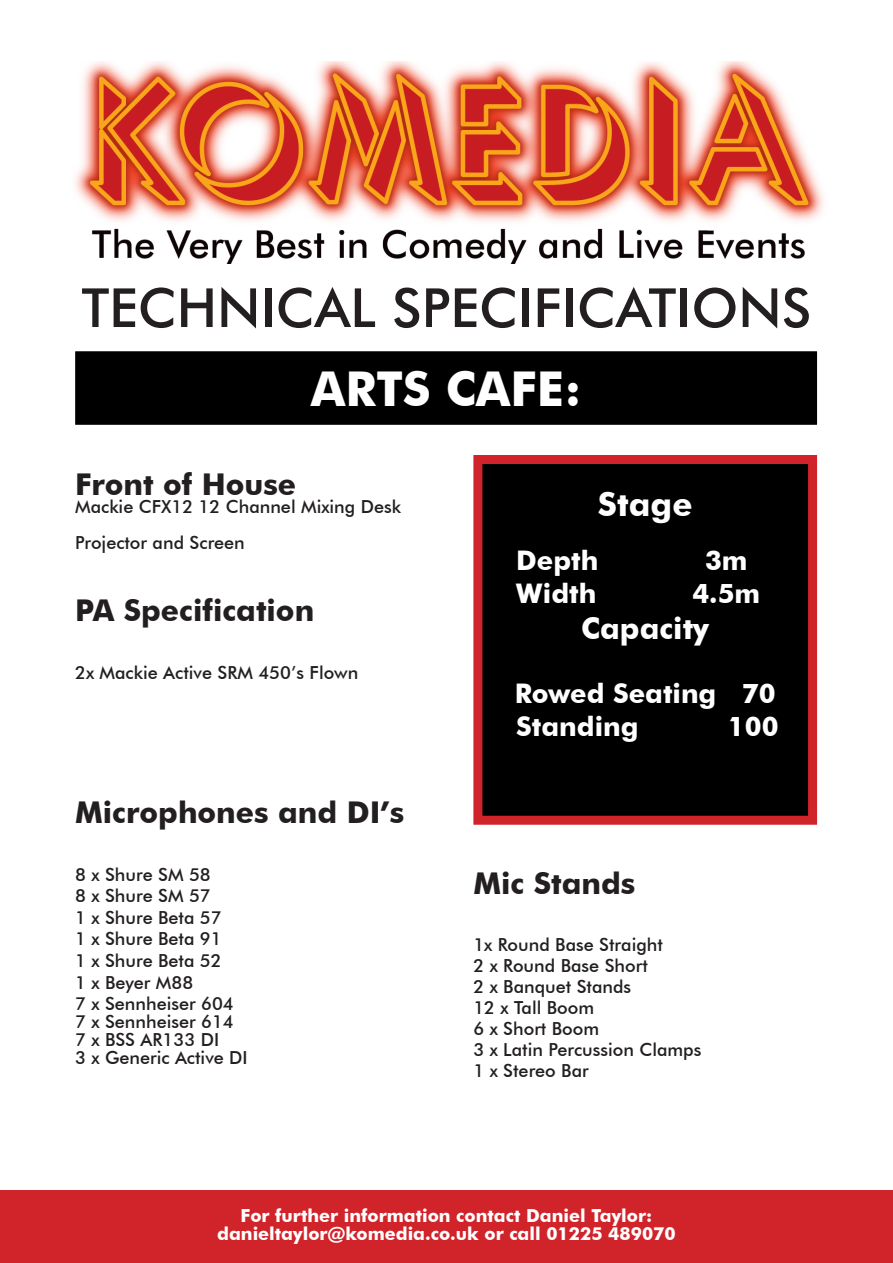
<style>
.page{position:relative;width:893px;height:1263px;background:#fff}
.page>*{position:absolute;margin:0;border:0;box-sizing:border-box;transform-origin:0 0}
.t1{font:500 54px "Futura BT";color:#231f20}
.t2{font:700 48px "Futura BT";color:#fff}
.t3{font:700 33px "Futura BT";color:#fff}
.t4{font:700 30px "Futura BT";color:#231f20}
.t5{font:700 30px "Futura BT";color:#fff}
.t6{font:700 27px "Futura BT";color:#fff}
.t7{font:500 18px "Futura BT";color:#231f20}
.t8{font:700 18px "Futura BT";color:#fff}
</style>
<div class="page">
<img style="left:75px;top:62px;width:749px;height:202px">
<div style="left:0;top:1191px;width:893px;height:72px;background:#d1232a"></div>
<div style="left:74px;top:350px;width:744px;height:76px;background:#000"></div>
<div style="left:74px;top:350px;width:745px;height:76px;border:2px solid #fff"></div>
<div style="left:478px;top:459px;width:335px;height:361px;background:#000"></div>
<div style="left:473px;top:455px;width:344px;height:370px;border:9px solid #d1232a"></div>
<p class="t1" style="left:82px;top:275px;width:731px">TECHNICAL SPECIFICATIONS</p>
<p class="t2" style="left:311px;top:359px;width:272px">ARTS CAFE:</p>
<p class="t4" style="left:75px;top:466px;width:223px">Front of House</p>
<p class="t7" style="left:75px;top:496px;width:327px">Mackie CFX12 12 Channel Mixing Desk</p>
<p class="t7" style="left:75px;top:532px;width:171px">Projector and Screen</p>
<p class="t4" style="left:75px;top:592px;width:241px">PA Specification</p>
<p class="t7" style="left:75px;top:662px;width:285px">2x Mackie Active SRM 450’s Flown</p>
<p class="t4" style="left:75px;top:794px;width:331px">Microphones and DI’s</p>
<p class="t7" style="left:75px;top:863px;width:137px">8 x Shure SM 58</p>
<p class="t7" style="left:75px;top:885px;width:137px">8 x Shure SM 57</p>
<p class="t7" style="left:75px;top:906px;width:148px">1 x Shure Beta 57</p>
<p class="t7" style="left:75px;top:928px;width:148px">1 x Shure Beta 91</p>
<p class="t7" style="left:75px;top:950px;width:148px">1 x Shure Beta 52</p>
<p class="t7" style="left:75px;top:971px;width:120px">1 x Beyer M88</p>
<p class="t7" style="left:75px;top:993px;width:160px">7 x Sennheiser 604</p>
<p class="t7" style="left:75px;top:1011px;width:160px">7 x Sennheiser 614</p>
<p class="t7" style="left:75px;top:1029px;width:145px">7 x BSS AR133 DI</p>
<p class="t7" style="left:75px;top:1047px;width:174px">3 x Generic Active DI</p>
<p class="t3" style="left:598px;top:484px;width:96px">Stage</p>
<p class="t6" style="left:516px;top:544px;width:84px">Depth</p>
<p class="t6" style="left:705px;top:544px;width:44px">3m</p>
<p class="t6" style="left:516px;top:576px;width:82px">Width</p>
<p class="t6" style="left:692px;top:576px;width:69px">4.5m</p>
<p class="t5" style="left:581px;top:610px;width:129px">Capacity</p>
<p class="t6" style="left:515px;top:677px;width:262px">Rowed Seating 70</p>
<p class="t6" style="left:516px;top:710px;width:124px">Standing</p>
<p class="t6" style="left:728px;top:710px;width:52px">100</p>
<p class="t4" style="left:473px;top:865px;width:164px">Mic Stands</p>
<p class="t7" style="left:473px;top:933px;width:191px">1x Round Base Straight</p>
<p class="t7" style="left:473px;top:954px;width:176px">2 x Round Base Short</p>
<p class="t7" style="left:473px;top:975px;width:159px">2 x Banquet Stands</p>
<p class="t7" style="left:473px;top:996px;width:122px">12 x Tall Boom</p>
<p class="t7" style="left:473px;top:1017px;width:127px">6 x Short Boom</p>
<p class="t7" style="left:473px;top:1038px;width:230px">3 x Latin Percussion Clamps</p>
<p class="t7" style="left:473px;top:1059px;width:117px">1 x Stereo Bar</p>
<p class="t8" style="left:241px;top:1205px;width:413px">For further information contact Daniel Taylor:</p>
<p class="t8" style="left:217px;top:1223px;width:460px">danieltaylor@komedia.co.uk or call 01225 489070</p>
</div>
